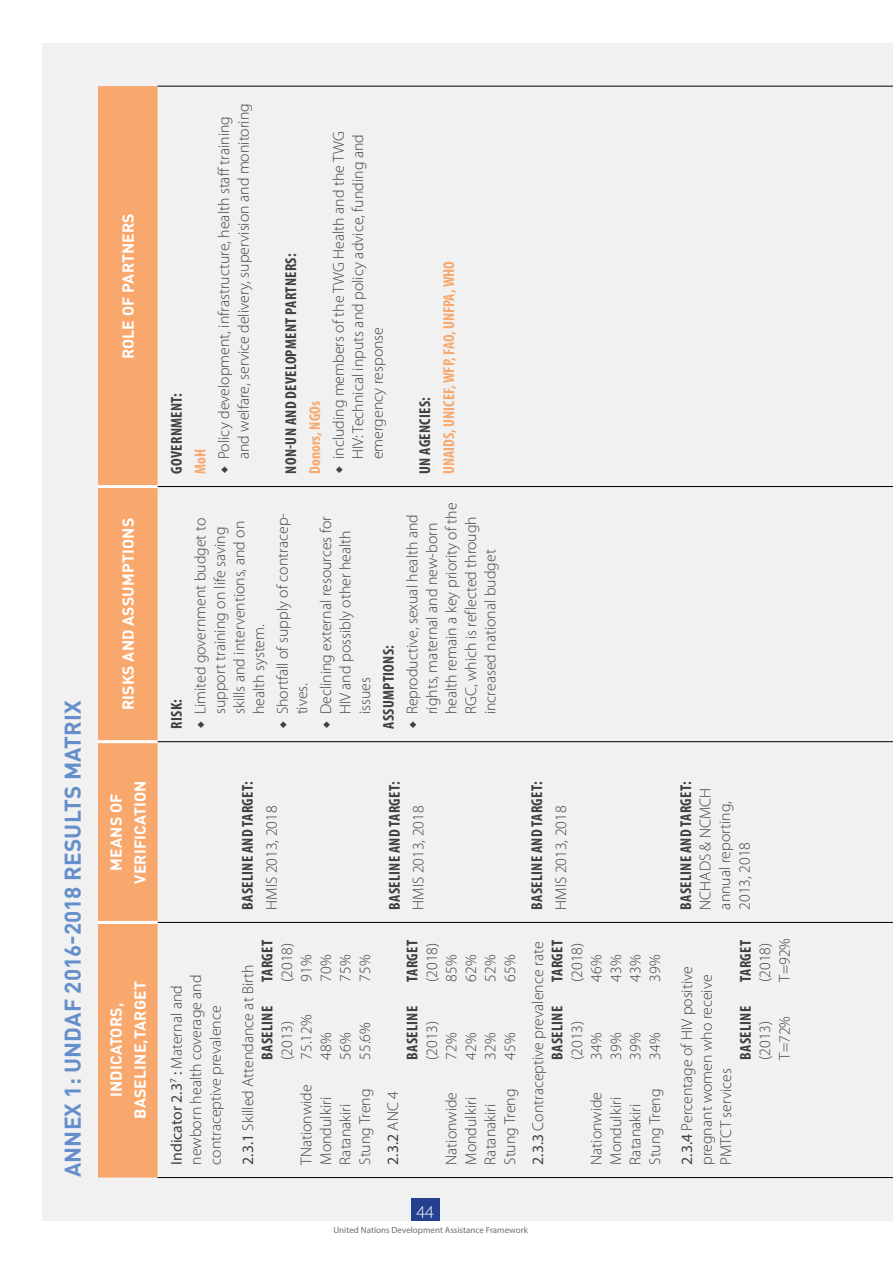
<style>
.page{position:relative;width:893px;height:1263px;background:#fff}
.page>*{position:absolute;margin:0;border:0;box-sizing:border-box;transform-origin:0 0}
.t1{font:700 22.5px "DINOT";letter-spacing:.01em;color:#658fca}
.t2{font:300 18px "Myriad Pro";color:#fff}
.t3{font:300 15.75px/19.5px "Myriad Pro";color:#414042}
.t4{font:700 condensed 15.75px "Myriad Pro";letter-spacing:.02em;color:#414042}
.t5{font:700 15.75px/24px "DINOT";letter-spacing:.01em;color:#fff;text-align:center}
.t6{font:700 condensed 15.75px "Myriad Pro";color:#f9a86d}
.t7{font:15.75px "Myriad Pro";color:#414042}
.t8{font:9px "Myriad Pro";color:#6d6e71}
.s1{font-weight:400}
.s2{font-weight:700;font-stretch:condensed}
.s3{font-weight:300}
</style>
<div class="page">
<div style="left:43px;top:43px;width:850px;height:1177px;background:#f1f1f2"></div>
<div style="left:98px;top:86px;width:60px;height:1091px;background:#f9a86d"></div>
<hr style="left:158px;top:1177px;width:735px;height:1px;background:#000">
<hr style="left:158px;top:922px;width:735px;height:1px;background:#000">
<hr style="left:158px;top:741px;width:735px;height:1px;background:#000">
<hr style="left:158px;top:486px;width:735px;height:1px;background:#000">
<hr style="left:158px;top:86px;width:735px;height:1px;background:#000">
<hr style="left:98px;top:921px;width:60px;height:3px;background:#fff">
<hr style="left:98px;top:740px;width:60px;height:3px;background:#fff">
<hr style="left:98px;top:485px;width:60px;height:3px;background:#fff">
<div style="left:411px;top:1198px;width:29px;height:22px;background:#25408f"></div>
<h1 class="t1" style="left:58px;top:1177px;width:479px;rotate:-90deg">ANNEX 1: UNDAF 2016-2018 RESULTS MATRIX</h1>
<p class="t5" style="left:116px;top:359px;width:148px;rotate:-90deg">ROLE OF PARTNERS</p>
<p class="t5" style="left:116px;top:710px;width:194px;rotate:-90deg">RISKS AND ASSUMPTIONS</p>
<p class="t5" style="left:104px;top:884px;width:105px;rotate:-90deg">MEANS OF<br>VERIFICATION</p>
<p class="t5" style="left:104px;top:1118px;width:139px;rotate:-90deg">INDICATORS,<br>BASELINE,TARGET</p>
<p class="t4" style="left:167px;top:474px;width:82px;rotate:-90deg">GOVERNMENT:</p>
<p class="t6" style="left:190px;top:474px;width:26px;rotate:-90deg">MoH</p>
<p class="t3" style="left:214px;top:459px;width:357px;rotate:-90deg">Policy development, infrastructure, health staff training and welfare, service delivery, supervision and monitoring</p>
<p class="t4" style="left:281px;top:474px;width:222px;rotate:-90deg">NON-UN AND DEVELOPMENT PARTNERS:</p>
<p class="t6" style="left:305px;top:474px;width:74px;rotate:-90deg">Donors, NGOs</p>
<p class="t3" style="left:329px;top:459px;width:329px;rotate:-90deg">including members of the TWG Health and the TWG<br>HIV: Technical inputs and policy advice, funding and emergency response</p>
<p class="t4" style="left:167px;top:729px;width:31px;rotate:-90deg">RISK:</p>
<p class="t3" style="left:191px;top:714px;width:198px;rotate:-90deg">Limited government budget to support training on life saving skills and interventions, and on health system.</p>
<p class="t3" style="left:273px;top:714px;width:203px;rotate:-90deg">Shortfall of supply of contracep&shy;tives.</p>
<p class="t3" style="left:316px;top:714px;width:200px;rotate:-90deg">Declining external resources for<br>HIV and possibly other health issues</p>
<p class="t4" style="left:379px;top:729px;width:85px;rotate:-90deg">ASSUMPTIONS:</p>
<p class="t4" style="left:415px;top:474px;width:78px;rotate:-90deg">UN AGENCIES:</p>
<p class="t6" style="left:439px;top:474px;width:214px;rotate:-90deg">UNAIDS, UNICEF, WFP, FAO, UNFPA, WHO</p>
<p class="t3" style="left:403px;top:714px;width:213px;rotate:-90deg">Reproductive, sexual health and rights, maternal and new-born health remain a key priority of the<br>RGC, which is reflected through increased national budget</p>
<p class="t4" style="left:238px;top:909px;width:130px;rotate:-90deg">BASELINE AND TARGET:</p>
<p class="t3" style="left:262px;top:909px;width:105px;rotate:-90deg">HMIS 2013, 2018</p>
<p class="t4" style="left:257px;top:982px;width:43px;rotate:-90deg">TARGET</p>
<p class="t3" style="left:167px;top:1165px;width:192px;rotate:-90deg"><span class="s1">Indicator 2.3</span><sup>7</sup> <span class="s1">:</span> Maternal and newborn health coverage and contraceptive prevalence</p>
<p class="t3" style="left:238px;top:1060px;width:97px;text-indent:-105px;rotate:-90deg"><span class="s1">2.3.1</span> Skilled Attendance at Birth<br><span class="s2">BASELINE</span></p>
<p class="t3" style="left:277px;top:982px;width:41px;rotate:-90deg">(2018)</p>
<p class="t3" style="left:297px;top:982px;width:28px;rotate:-90deg">91%</p>
<p class="t3" style="left:316px;top:982px;width:28px;rotate:-90deg">70%</p>
<p class="t3" style="left:336px;top:982px;width:28px;rotate:-90deg">75%</p>
<p class="t3" style="left:297px;top:1060px;width:47px;rotate:-90deg">75.12%</p>
<p class="t3" style="left:277px;top:1060px;width:41px;rotate:-90deg">(2013)</p>
<p class="t3" style="left:316px;top:1060px;width:28px;rotate:-90deg">48%</p>
<p class="t3" style="left:336px;top:1060px;width:28px;rotate:-90deg">56%</p>
<p class="t3" style="left:297px;top:1165px;width:82px;rotate:-90deg">TNationwide</p>
<p class="t3" style="left:316px;top:1165px;width:69px;rotate:-90deg">Mondulkiri</p>
<p class="t3" style="left:336px;top:1165px;width:63px;rotate:-90deg">Ratanakiri</p>
<p class="t3" style="left:355px;top:982px;width:28px;rotate:-90deg">75%</p>
<p class="t3" style="left:355px;top:1060px;width:39px;rotate:-90deg">55.6%</p>
<p class="t3" style="left:355px;top:1165px;width:78px;rotate:-90deg">Stung Treng</p>
<p class="t4" style="left:385px;top:909px;width:130px;rotate:-90deg">BASELINE AND TARGET:</p>
<p class="t3" style="left:409px;top:909px;width:105px;rotate:-90deg">HMIS 2013, 2018</p>
<p class="t4" style="left:527px;top:909px;width:130px;rotate:-90deg">BASELINE AND TARGET:</p>
<p class="t3" style="left:551px;top:909px;width:105px;rotate:-90deg">HMIS 2013, 2018</p>
<p class="t4" style="left:676px;top:909px;width:130px;rotate:-90deg">BASELINE AND TARGET:</p>
<p class="t3" style="left:696px;top:909px;width:123px;rotate:-90deg">NCHADS &amp; NCMCH annual reporting,<br>2013, 2018</p>
<p class="t7" style="left:383px;top:1165px;width:75px;rotate:-90deg">2.3.2 <span class="s3">ANC 4</span></p>
<p class="t4" style="left:402px;top:982px;width:43px;rotate:-90deg">TARGET</p>
<p class="t3" style="left:422px;top:982px;width:41px;rotate:-90deg">(2018)</p>
<p class="t3" style="left:442px;top:982px;width:28px;rotate:-90deg">85%</p>
<p class="t3" style="left:461px;top:982px;width:28px;rotate:-90deg">62%</p>
<p class="t3" style="left:481px;top:982px;width:28px;rotate:-90deg">52%</p>
<p class="t4" style="left:402px;top:1060px;width:55px;rotate:-90deg">BASELINE</p>
<p class="t3" style="left:422px;top:1060px;width:41px;rotate:-90deg">(2013)</p>
<p class="t3" style="left:442px;top:1060px;width:28px;rotate:-90deg">72%</p>
<p class="t3" style="left:461px;top:1060px;width:28px;rotate:-90deg">42%</p>
<p class="t3" style="left:481px;top:1060px;width:28px;rotate:-90deg">32%</p>
<p class="t3" style="left:442px;top:1165px;width:74px;rotate:-90deg">Nationwide</p>
<p class="t3" style="left:461px;top:1165px;width:69px;rotate:-90deg">Mondulkiri</p>
<p class="t3" style="left:481px;top:1165px;width:63px;rotate:-90deg">Ratanakiri</p>
<p class="t4" style="left:547px;top:982px;width:43px;rotate:-90deg">TARGET</p>
<p class="t3" style="left:496px;top:1165px;width:224px;line-height:28px;text-indent:183px;rotate:-90deg">65%<br><span class="s1">2.3.3</span> Contraceptive prevalence rate</p>
<p class="t4" style="left:547px;top:1060px;width:55px;rotate:-90deg">BASELINE</p>
<p class="t3" style="left:500px;top:1060px;width:28px;rotate:-90deg">45%</p>
<p class="t3" style="left:500px;top:1165px;width:78px;rotate:-90deg">Stung Treng</p>
<p class="t3" style="left:567px;top:982px;width:41px;rotate:-90deg">(2018)</p>
<p class="t3" style="left:587px;top:982px;width:28px;rotate:-90deg">46%</p>
<p class="t3" style="left:606px;top:982px;width:28px;rotate:-90deg">43%</p>
<p class="t3" style="left:626px;top:982px;width:28px;rotate:-90deg">43%</p>
<p class="t3" style="left:567px;top:1060px;width:41px;rotate:-90deg">(2013)</p>
<p class="t3" style="left:587px;top:1060px;width:28px;rotate:-90deg">34%</p>
<p class="t3" style="left:606px;top:1060px;width:28px;rotate:-90deg">39%</p>
<p class="t3" style="left:626px;top:1060px;width:28px;rotate:-90deg">39%</p>
<p class="t3" style="left:587px;top:1165px;width:74px;rotate:-90deg">Nationwide</p>
<p class="t3" style="left:606px;top:1165px;width:69px;rotate:-90deg">Mondulkiri</p>
<p class="t3" style="left:626px;top:1165px;width:63px;rotate:-90deg">Ratanakiri</p>
<p class="t3" style="left:639px;top:1165px;width:211px;line-height:32.2px;text-indent:183px;rotate:-90deg">39%<br><span class="s1">2.3.4</span> Percentage of HIV positive</p>
<p class="t3" style="left:697px;top:1165px;width:192px;rotate:-90deg">pregnant women who receive<br>PMTCT services</p>
<p class="t3" style="left:645px;top:1060px;width:28px;rotate:-90deg">34%</p>
<p class="t3" style="left:645px;top:1165px;width:78px;rotate:-90deg">Stung Treng</p>
<p class="t4" style="left:736px;top:982px;width:43px;rotate:-90deg">TARGET</p>
<p class="t3" style="left:775px;top:982px;width:45px;rotate:-90deg">T=92%</p>
<p class="t3" style="left:755px;top:982px;width:41px;rotate:-90deg">(2018)</p>
<p class="t4" style="left:736px;top:1060px;width:55px;rotate:-90deg">BASELINE</p>
<p class="t3" style="left:775px;top:1060px;width:45px;rotate:-90deg">T=72%</p>
<p class="t3" style="left:755px;top:1060px;width:41px;rotate:-90deg">(2013)</p>
<p class="t2" style="left:416px;top:1202px;width:19px">44</p>
<p class="t8" style="left:333px;top:1224px;width:196px">United Nations Development Assistance Framework</p>
</div>
